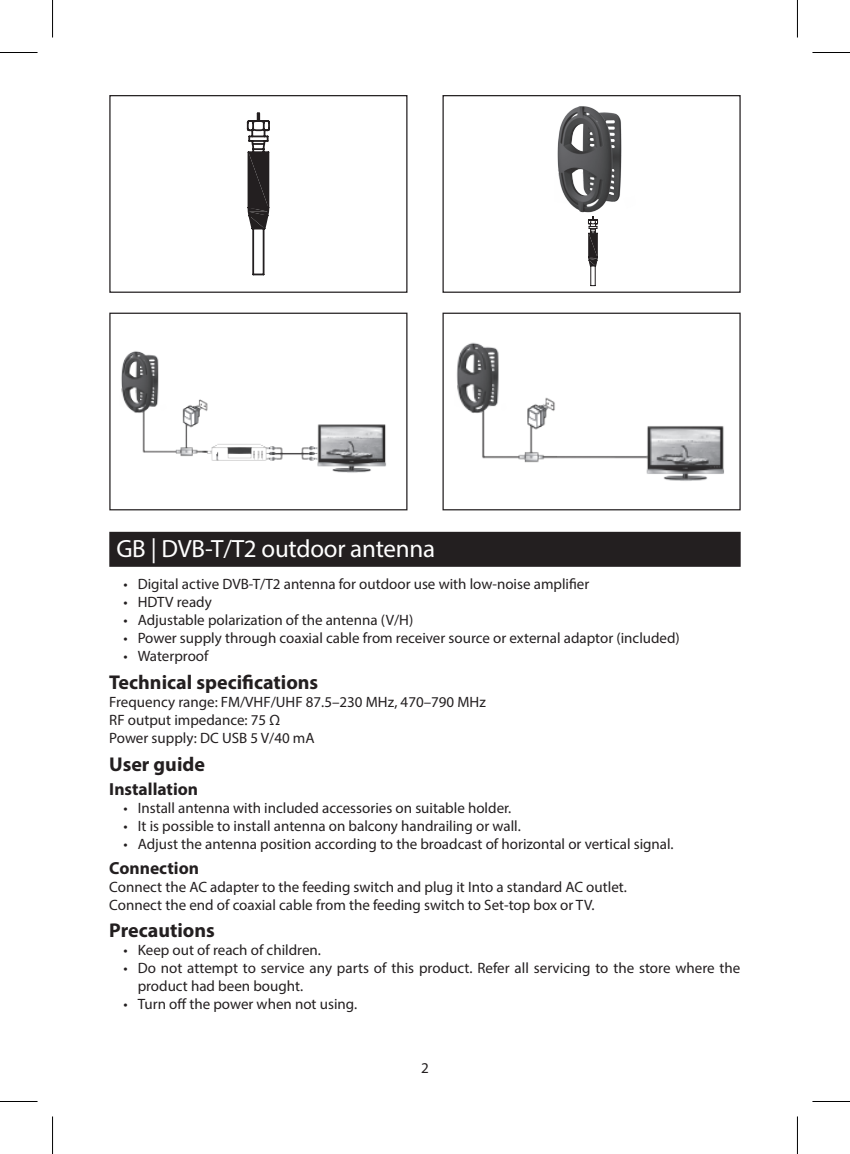
<style>
.page{position:relative;width:850px;height:1154px;background:#fff}
.page>*{position:absolute;margin:0;border:0;box-sizing:border-box;transform-origin:0 0}
.t1{font:25px "Myriad Pro";letter-spacing:-.01em;color:#fff}
.t2{font:700 20px "Myriad Pro";color:#231f20}
.t3{font:700 17.5px "Myriad Pro";color:#231f20}
.t4{font:15px/18px "Myriad Pro";color:#231f20}
</style>
<div class="page">
<div style="left:442px;top:95px;width:298px;height:198px;border:1px solid #231f20"></div>
<div style="left:109px;top:95px;width:298px;height:198px;border:1px solid #231f20"></div>
<div style="left:109px;top:532px;width:631px;height:35px;background:#231f20"></div>
<svg style="left:246px;top:112px;width:24px;height:164px"></svg>
<svg style="left:587px;top:219px;width:11px;height:67px"></svg>
<img style="left:547px;top:95px;width:87px;height:124px">
<img style="left:121px;top:351px;width:265px;height:122px">
<div style="left:109px;top:313px;width:298px;height:197px;border:1px solid #231f20"></div>
<img style="left:456px;top:342px;width:268px;height:139px">
<div style="left:442px;top:313px;width:298px;height:197px;border:1px solid #231f20"></div>
<hr style="left:0;top:52px;width:38px;height:1px;background:#000">
<hr style="left:812px;top:52px;width:37px;height:1px;background:#000">
<hr style="left:0;top:1101px;width:38px;height:1px;background:#000">
<hr style="left:812px;top:1101px;width:37px;height:1px;background:#000">
<hr style="left:52px;top:0;width:1px;height:38px;background:#000">
<hr style="left:52px;top:1116px;width:1px;height:38px;background:#000">
<hr style="left:796px;top:0;width:1px;height:38px;background:#000">
<hr style="left:796px;top:1116px;width:1px;height:38px;background:#000">
<h1 class="t1" style="left:116px;top:533px;width:320px">GB | DVB-T/T2 outdoor antenna</h1>
<p class="t4" style="left:123px;top:575px;width:467px">• Digital active DVB-T/T2 antenna for outdoor use with low-noise amplifier</p>
<p class="t4" style="left:123px;top:593px;width:90px">• HDTV ready</p>
<p class="t4" style="left:123px;top:611px;width:291px">• Adjustable polarization of the antenna (V/H)</p>
<p class="t4" style="left:123px;top:629px;width:557px">• Power supply through coaxial cable from receiver source or external adaptor (included)</p>
<p class="t4" style="left:123px;top:647px;width:87px">• Waterproof</p>
<h2 class="t2" style="left:109px;top:669px;width:210px">Technical specifications</h2>
<p class="t4" style="left:109px;top:693px;width:378px">Frequency range: FM/VHF/UHF 87.5–230 MHz, 470–790 MHz<br>RF output impedance: 75 Ω<br>Power supply: DC USB 5 V/40 mA</p>
<h2 class="t2" style="left:109px;top:751px;width:97px">User guide</h2>
<p class="t3" style="left:109px;top:778px;width:90px">Installation</p>
<p class="t4" style="left:123px;top:799px;width:389px">• Install antenna with included accessories on suitable holder.</p>
<p class="t4" style="left:123px;top:817px;width:398px">• It is possible to install antenna on balcony handrailing or wall.</p>
<p class="t4" style="left:123px;top:835px;width:551px">• Adjust the antenna position according to the broadcast of horizontal or vertical signal.</p>
<p class="t3" style="left:109px;top:856px;width:91px">Connection</p>
<p class="t4" style="left:109px;top:877px;width:519px">Connect the AC adapter to the feeding switch and plug it Into a standard AC outlet.<br>Connect the end of coaxial cable from the feeding switch to Set-top box or TV.</p>
<h2 class="t2" style="left:109px;top:917px;width:107px">Precautions</h2>
<p class="t4" style="left:123px;top:941px;width:199px">• Keep out of reach of children.</p>
<p class="t4" style="left:138px;top:959px;width:604px;text-indent:-14px">• Do not attempt to service any parts of this product. Refer all servicing to the store where the product had been bought.</p>
<p class="t4" style="left:123px;top:995px;width:235px">• Turn off the power when not using.</p>
<p class="t4" style="left:421px;top:1059px;width:9px">2</p>
</div>
